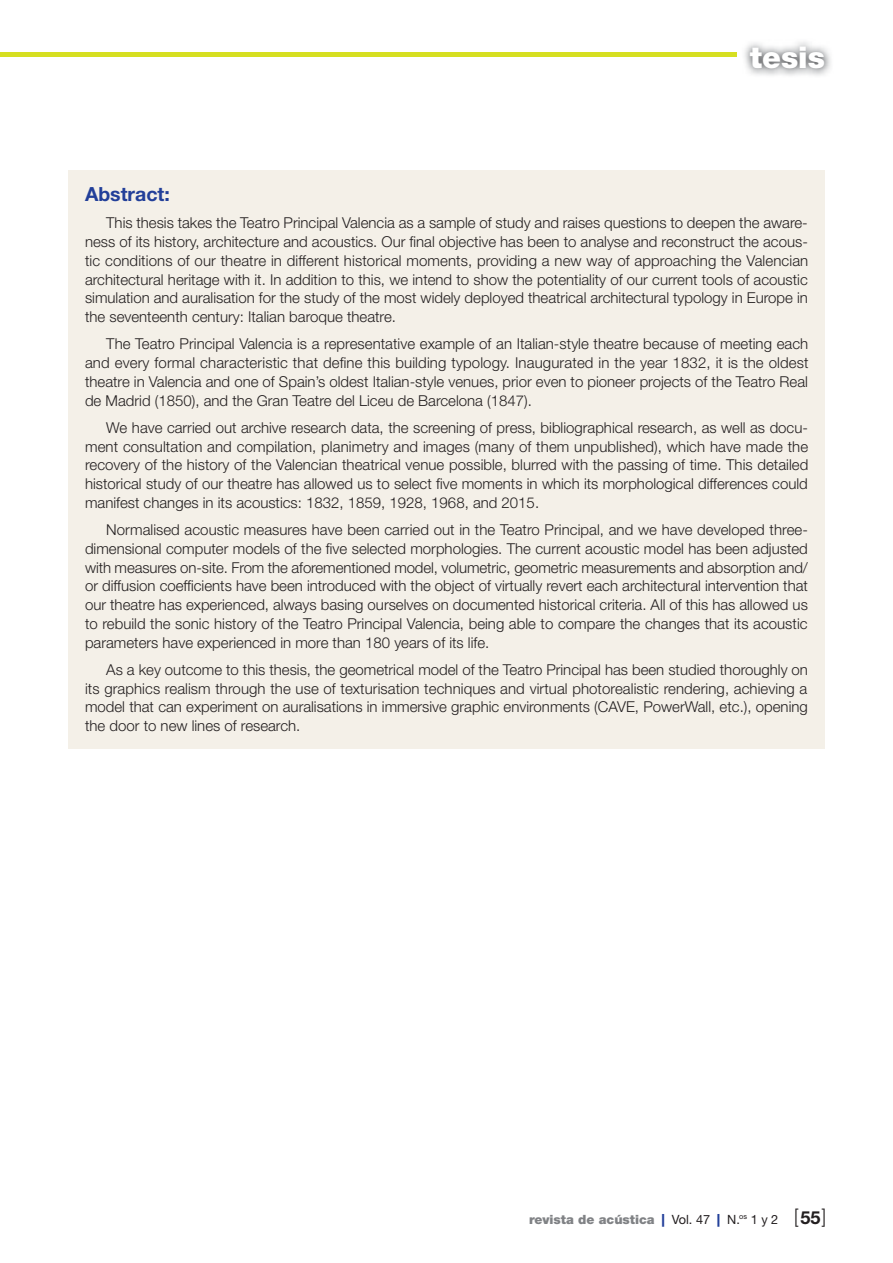
<style>
.page{position:relative;width:893px;height:1263px;background:#fff}
.page>*{position:absolute;margin:0;border:0;box-sizing:border-box;transform-origin:0 0}
.t1{font:900 30px "Helvetica Neue LT Std";color:#fff}
.t2{font:300 19.8px "Helvetica Neue LT Std";color:#231f20;scale:.91 1}
.t3{font:700 19.5px "Helvetica Neue LT Std";color:#223f99}
.t4{font:300 15px/18.8px "Helvetica Neue LT Std";color:#231f20;text-align:justify}
.t5{font:900 12.75px "Helvetica Neue LT Std";color:#808285}
.s1{color:#223f99}
.s2{font-weight:400;color:#231f20}
.s3{font-weight:700;font-size:18px}
</style>
<div class="page">
<img style="left:744px;top:42px;width:87px;height:34px">
<hr style="left:0;top:53px;width:736px;height:4px;background:#d6df21">
<div style="left:68px;top:170px;width:757px;height:578px;background:#f4f0e8"></div>
<h1 class="t1" style="left:750px;top:39px;width:77px">tesis</h1>
<h3 class="t3" style="left:85px;top:182px;width:86px">Abstract:</h3>
<p class="t4" style="left:85px;top:213px;width:725px;text-indent:21px">This thesis takes the Teatro Principal Valencia as a sample of study and raises questions to deepen the aware&shy;ness of its history, architecture and acoustics. Our final objective has been to analyse and reconstruct the acous&shy;tic conditions of our theatre in different historical moments, providing a new way of approaching the Valencian architectural heritage with it. In addition to this, we intend to show the potentiality of our current tools of acoustic simulation and auralisation for the study of the most widely deployed theatrical architectural typology in Europe in the seventeenth century: Italian baroque theatre.</p>
<p class="t4" style="left:85px;top:334px;width:725px;text-indent:21px">The Teatro Principal Valencia is a representative example of an Italian-style theatre because of meeting each and every formal characteristic that define this building typology. Inaugurated in the year 1832, it is the oldest theatre in Valencia and one of Spain’s oldest Italian-style venues, prior even to pioneer projects of the Teatro Real de Madrid (1850), and the Gran Teatre del Liceu de Barcelona (1847).</p>
<p class="t4" style="left:85px;top:418px;width:725px;text-indent:21px">We have carried out archive research data, the screening of press, bibliographical research, as well as docu&shy;ment consultation and compilation, planimetry and images (many of them unpublished), which have made the recovery of the history of the Valencian theatrical venue possible, blurred with the passing of time. This detailed historical study of our theatre has allowed us to select five moments in which its morphological differences could manifest changes in its acoustics: 1832, 1859, 1928, 1968, and 2015.</p>
<p class="t4" style="left:85px;top:520px;width:724px;text-indent:21px">Normalised acoustic measures have been carried out in the Teatro Principal, and we have developed three&shy;dimensional computer models of the five selected morphologies. The current acoustic model has been adjusted with measures on-site. From the aforementioned model, volumetric, geometric measurements and absorption and/ or diffusion coefficients have been introduced with the object of virtually revert each architectural intervention that our theatre has experienced, always basing ourselves on documented historical criteria. All of this has allowed us to rebuild the sonic history of the Teatro Principal Valencia, being able to compare the changes that its acoustic parameters have experienced in more than 180 years of its life.</p>
<p class="t4" style="left:85px;top:660px;width:724px;text-indent:21px">As a key outcome to this thesis, the geometrical model of the Teatro Principal has been studied thoroughly on its graphics realism through the use of texturisation techniques and virtual photorealistic rendering, achieving a model that can experiment on auralisations in immersive graphic environments (CAVE, PowerWall, etc.), opening the door to new lines of research.</p>
<p class="t5" style="left:529px;top:1212px;width:251px">revista de acústica <span class="s1">|</span> <span class="s2">Vol. 47</span> <span class="s1">|</span> <span class="s2">N.</span><sup>os</sup> <span class="s2">1 y 2</span></p>
<h2 class="t2" style="left:794px;top:1204px;width:37px">[<span class="s3">55</span>]</h2>
</div>
